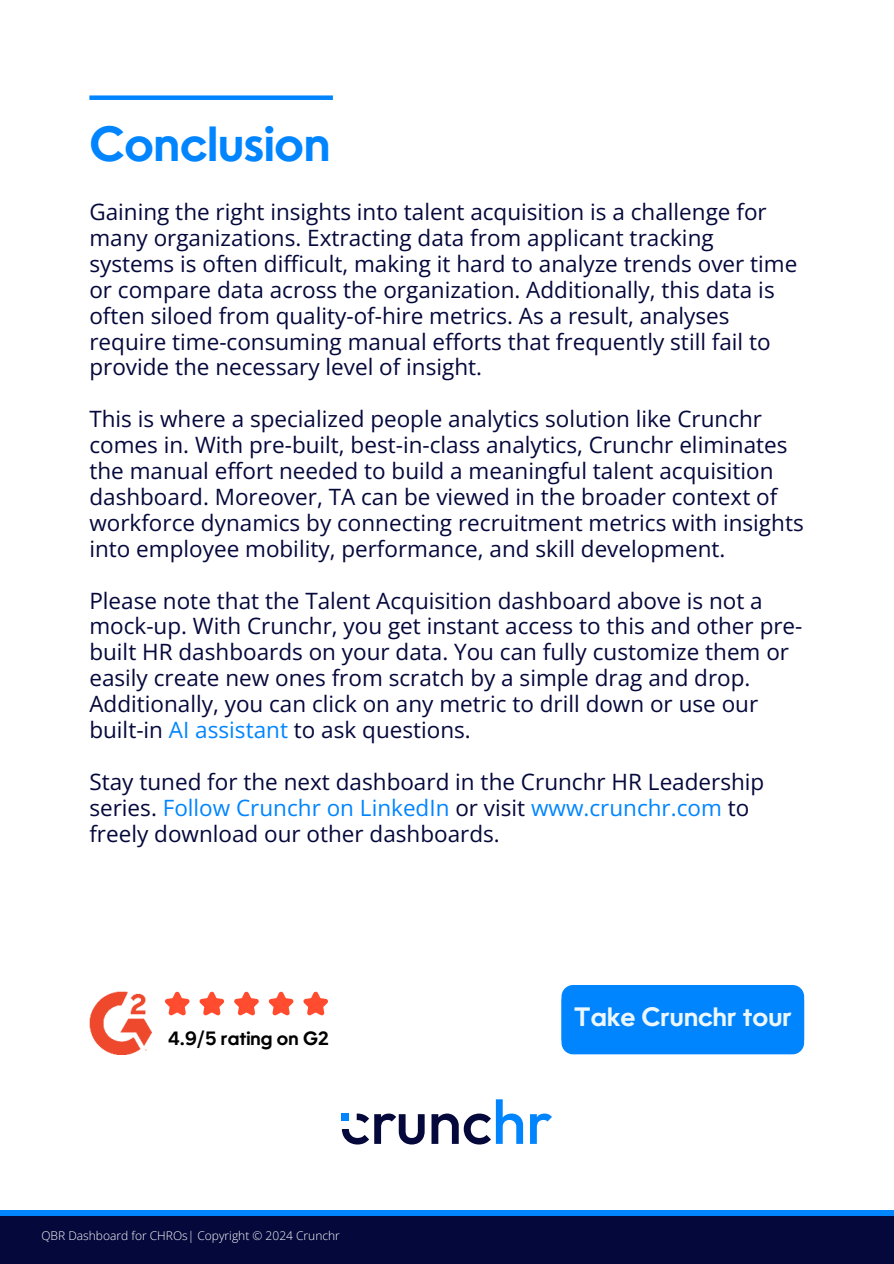
<style>
.page{position:relative;width:894px;height:1264px;background:#fff}
.page>*{position:absolute;margin:0;border:0;box-sizing:border-box;transform-origin:0 0}
.t1{font:600 47.25px "Oceanwide";color:#0085ff}
.t2{font:600 25.5px "Oceanwide";color:#ecf7fe}
.t3{font:22.5px/26px "Open Sans";color:#05083b}
.t4{font:600 18.45px "Oceanwide";color:#000}
.t5{font:300 12px "Open Sans";color:#fff}
.s1{color:#0085ff}
</style>
<div class="page">
<div style="left:0;top:1216px;width:893px;height:47px;background:#05083b"></div>
<div style="left:0;top:1210px;width:893px;height:6px;background:#0085ff"></div>
<div style="left:561px;top:989px;width:242px;height:65px;background:#0085ff;border-radius:12px"></div>
<div style="left:561px;top:985px;width:242px;height:64px;background:#0085ff;border-radius:12px"></div>
<svg style="left:199px;top:991px;width:26px;height:25px"></svg>
<svg style="left:165px;top:991px;width:25px;height:25px"></svg>
<svg style="left:234px;top:991px;width:25px;height:25px"></svg>
<svg style="left:268px;top:991px;width:26px;height:25px"></svg>
<svg style="left:303px;top:991px;width:25px;height:25px"></svg>
<img style="left:89px;top:991px;width:62px;height:63px">
<svg style="left:342px;top:1113px;width:82px;height:31px"></svg>
<div style="left:342px;top:1113px;width:7px;height:7px;background:#0085ff"></div>
<svg style="left:431px;top:1099px;width:92px;height:45px"></svg>
<svg style="left:530px;top:1113px;width:22px;height:30px"></svg>
<div style="left:89px;top:95px;width:244px;height:5px;background:#0085ff"></div>
<h1 class="t1" style="left:89px;top:110px;width:242px">Conclusion</h1>
<p class="t3" style="left:89px;top:198px;width:709px">Gaining the right insights into talent acquisition is a challenge for many organizations. Extracting data from applicant tracking systems is often difficult, making it hard to analyze trends over time or compare data across the organization. Additionally, this data is often siloed from quality-of-hire metrics. As a result, analyses require time-consuming manual efforts that frequently still fail to provide the necessary level of insight.</p>
<p class="t3" style="left:89px;top:405px;width:715px">This is where a specialized people analytics solution like Crunchr comes in. With pre-built, best-in-class analytics, Crunchr eliminates the manual effort needed to build a meaningful talent acquisition dashboard. Moreover, TA can be viewed in the broader context of workforce dynamics by connecting recruitment metrics with insights into employee mobility, performance, and skill development.</p>
<p class="t3" style="left:89px;top:587px;width:714px">Please note that the Talent Acquisition dashboard above is not a mock-up. With Crunchr, you get instant access to this and other pre&shy;built HR dashboards on your data. You can fully customize them or easily create new ones from scratch by a simple drag and drop.<br>Additionally, you can click on any metric to drill down or use our built-in <span class="s1">AI assistant</span> to ask questions.</p>
<p class="t3" style="left:89px;top:768px;width:676px">Stay tuned for the next dashboard in the Crunchr HR Leadership series. <span class="s1">Follow Crunchr on LinkedIn</span> or visit <span class="s1">www.crunchr.com</span> to freely download our other dashboards.</p>
<p class="t4" style="left:168px;top:1024px;width:162px">4.9/5 rating on G2</p>
<p class="t5" style="left:41px;top:1227px;width:300px">QBR Dashboard for CHROs| Copyright © 2024 Crunchr</p>
<p class="t2" style="left:573px;top:997px;width:219px">Take Crunchr tour</p>
</div>
